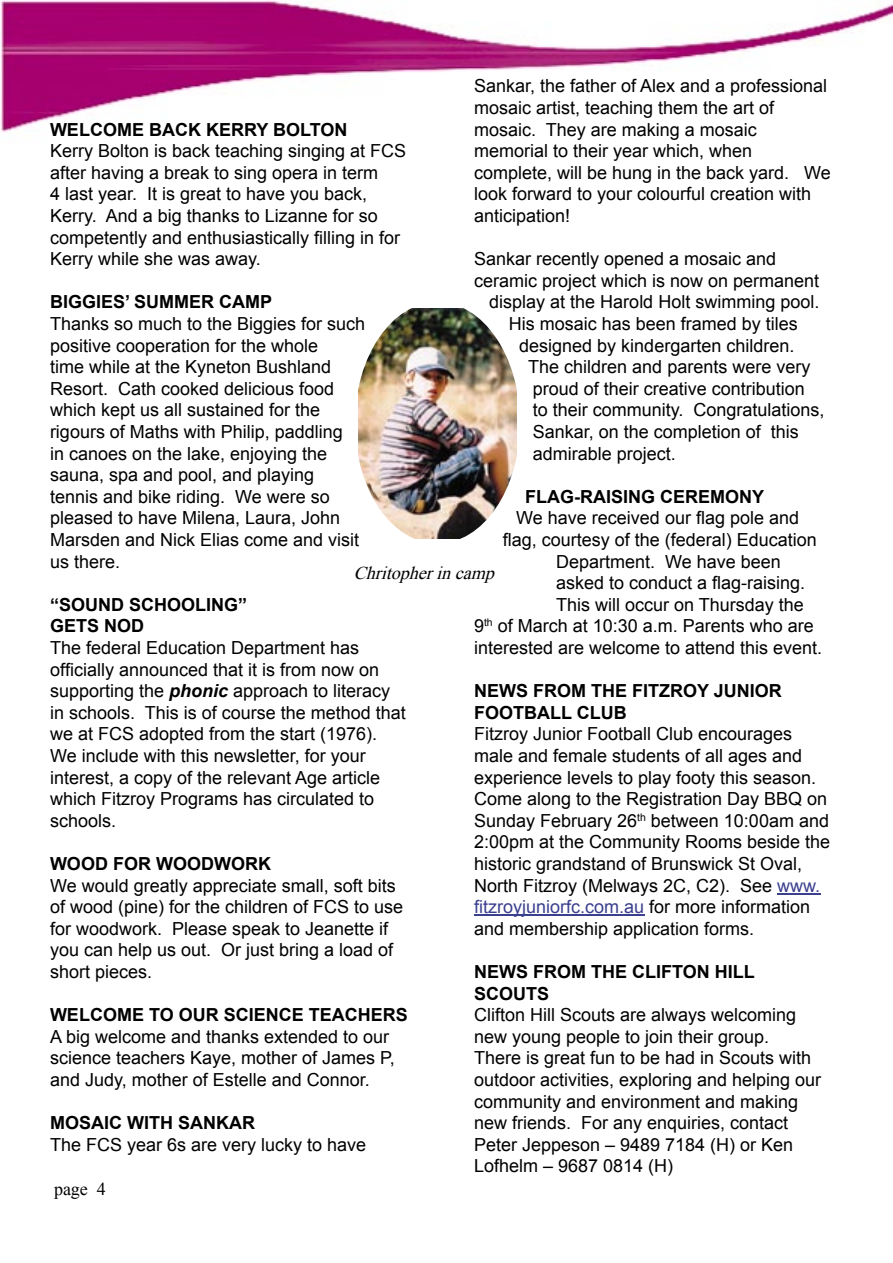
<style>
.page{position:relative;width:893px;height:1263px;background:#fff}
.page>*{position:absolute;margin:0;border:0;box-sizing:border-box;transform-origin:0 0}
.t1{font:18px/21.6px "Arial";color:#000}
.t2{font:700 18px/21.6px "Arial";color:#000}
.t3{font:italic 18px "Times New Roman";color:#000}
.t4{font:18px "Times New Roman";color:#000}
.s1{color:#3a3f8e}
.s2{font-weight:700;font-style:italic}
</style>
<div class="page">
<img style="left:0;top:0;width:893px;height:132px">
<hr style="left:777px;top:893px;width:43px;height:1px;background:#3a3f8e">
<hr style="left:474px;top:914px;width:170px;height:2px;background:#3a3f8e">
<img style="left:358px;top:308px;width:159px;height:230px">
<p class="t1" style="left:474px;top:75px;width:358px">Sankar, the father of Alex and a professional mosaic artist, teaching them the art of mosaic. They are making a mosaic memorial to their year which, when complete, will be hung in the back yard. We look forward to your colourful creation with anticipation!</p>
<p class="t1" style="left:474px;top:248px;width:304px">Sankar recently opened a mosaic and</p>
<p class="t1" style="left:474px;top:270px;width:347px">ceramic project which is now on permanent</p>
<p class="t1" style="left:489px;top:291px;width:332px">display at the Harold Holt swimming pool.</p>
<p class="t1" style="left:509px;top:313px;width:291px">His mosaic has been framed by tiles</p>
<p class="t1" style="left:519px;top:335px;width:277px">designed by kindergarten children.</p>
<p class="t1" style="left:528px;top:356px;width:284px">The children and parents were very</p>
<p class="t1" style="left:533px;top:378px;width:274px">proud of their creative contribution</p>
<p class="t1" style="left:533px;top:399px;width:293px">to their community. Congratulations,</p>
<p class="t1" style="left:533px;top:421px;width:268px">Sankar, on the completion of this</p>
<p class="t1" style="left:533px;top:443px;width:145px">admirable project.</p>
<p class="t2" style="left:525px;top:486px;width:241px">FLAG-RAISING CEREMONY</p>
<p class="t1" style="left:516px;top:507px;width:284px">We have received our flag pole and</p>
<p class="t1" style="left:503px;top:529px;width:316px">flag, courtesy of the (federal) Education</p>
<p class="t1" style="left:556px;top:551px;width:226px">Department. We have been</p>
<p class="t1" style="left:556px;top:572px;width:251px">asked to conduct a flag-raising.</p>
<p class="t1" style="left:556px;top:594px;width:249px">This will occur on Thursday the</p>
<p class="t1" style="left:474px;top:615px;width:341px">9<sup>th</sup> of March at 10:30 a.m. Parents who are</p>
<p class="t1" style="left:474px;top:637px;width:350px">interested are welcome to attend this event.</p>
<p class="t2" style="left:474px;top:681px;width:309px">NEWS FROM THE FITZROY JUNIOR<br>FOOTBALL CLUB</p>
<p class="t1" style="left:474px;top:723px;width:358px">Fitzroy Junior Football Club encourages male and female students of all ages and experience levels to play footy this season.<br>Come along to the Registration Day BBQ on Sunday February 26<sup>th</sup> between 10:00am and 2:00pm at the Community Rooms beside the historic grandstand of Brunswick St Oval, North Fitzroy (Melways 2C, C2). See <span class="s1">www. fitzroyjuniorfc.com.au</span> for more information and membership application forms.</p>
<p class="t2" style="left:474px;top:961px;width:282px">NEWS FROM THE CLIFTON HILL<br>SCOUTS</p>
<p class="t1" style="left:474px;top:1004px;width:349px">Clifton Hill Scouts are always welcoming new young people to join their group.<br>There is great fun to be had in Scouts with outdoor activities, exploring and helping our community and environment and making new friends. For any enquiries, contact Peter Jeppeson – 9489 7184 (H) or Ken Lofhelm – 9687 0814 (H)</p>
<p class="t2" style="left:50px;top:119px;width:299px">WELCOME BACK KERRY BOLTON</p>
<p class="t1" style="left:50px;top:140px;width:358px">Kerry Bolton is back teaching singing at FCS after having a break to sing opera in term<br>4 last year. It is great to have you back, Kerry. And a big thanks to Lizanne for so competently and enthusiastically filling in for Kerry while she was away.</p>
<p class="t2" style="left:50px;top:292px;width:224px">BIGGIES’ SUMMER CAMP</p>
<p class="t1" style="left:50px;top:313px;width:317px">Thanks so much to the Biggies for such positive cooperation for the whole<br>time while at the Kyneton Bushland<br>Resort. Cath cooked delicious food which kept us all sustained for the rigours of Maths with Philip, paddling<br>in canoes on the lake, enjoying the sauna, spa and pool, and playing tennis and bike riding. We were so pleased to have Milena, Laura, John<br>Marsden and Nick Elias come and visit us there.</p>
<p class="t2" style="left:50px;top:594px;width:199px">“SOUND SCHOOLING”<br>GETS NOD</p>
<p class="t1" style="left:50px;top:637px;width:357px">The federal Education Department has officially announced that it is from now on supporting the <span class="s2">phonic</span> approach to literacy in schools. This is of course the method that we at FCS adopted from the start (1976).<br>We include with this newsletter, for your interest, a copy of the relevant Age article which Fitzroy Programs has circulated to schools.</p>
<p class="t2" style="left:50px;top:853px;width:222px">WOOD FOR WOODWORK</p>
<p class="t1" style="left:50px;top:875px;width:355px">We would greatly appreciate small, soft bits of wood (pine) for the children of FCS to use for woodwork. Please speak to Jeanette if you can help us out. Or just bring a load of short pieces.</p>
<p class="t2" style="left:50px;top:1005px;width:359px">WELCOME TO OUR SCIENCE TEACHERS</p>
<p class="t1" style="left:50px;top:1026px;width:346px">A big welcome and thanks extended to our science teachers Kaye, mother of James P, and Judy, mother of Estelle and Connor.</p>
<p class="t2" style="left:50px;top:1113px;width:206px">MOSAIC WITH SANKAR</p>
<p class="t1" style="left:50px;top:1134px;width:318px">The FCS year 6s are very lucky to have</p>
<p class="t3" style="left:354px;top:560px;width:148px">Chritopherincamp</p>
<p class="t4" style="left:54px;top:1176px;width:53px">page 4</p>
</div>
